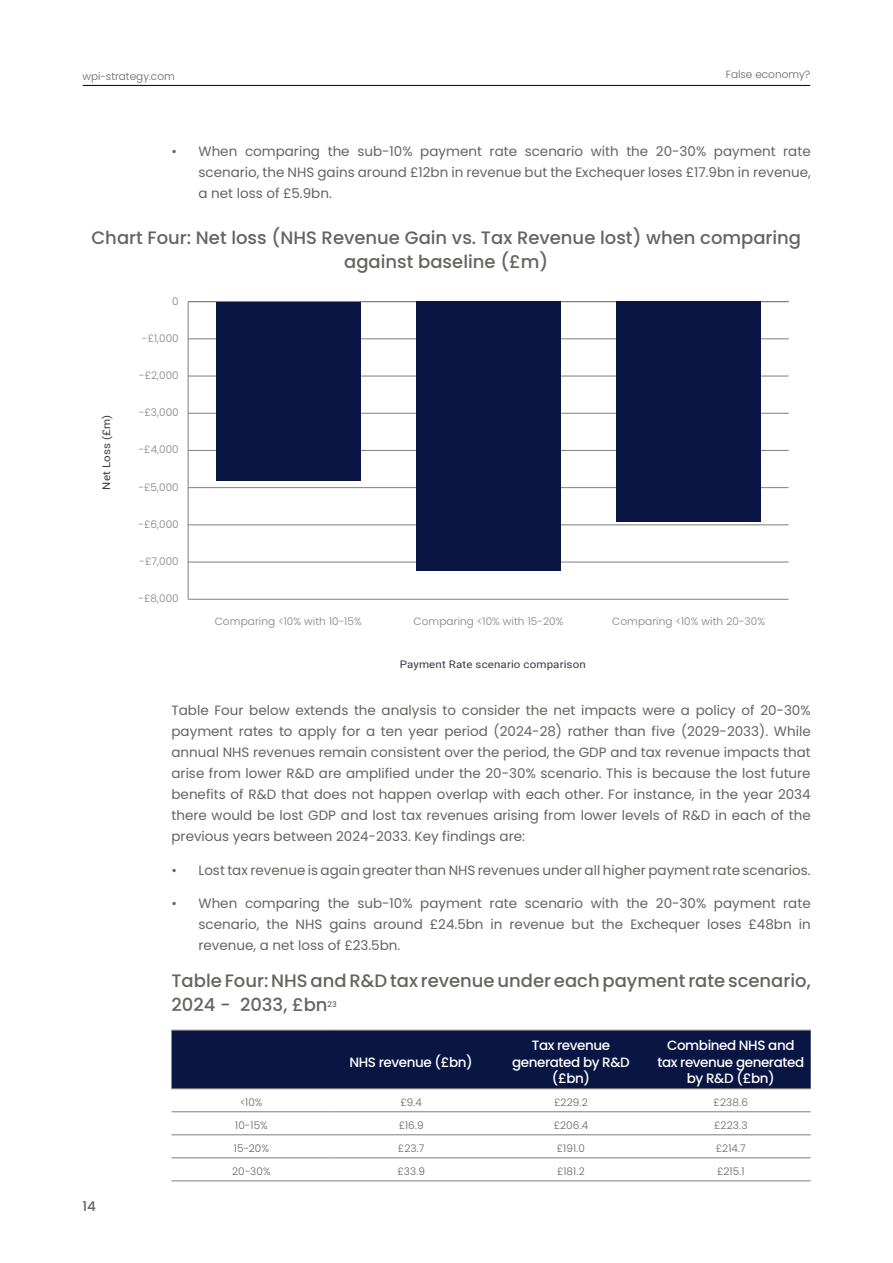
<style>
.page{position:relative;width:893px;height:1263px;background:#fff}
.page>*{position:absolute;margin:0;border:0;box-sizing:border-box;transform-origin:0 0}
._9_Body_Text_Left{font:500 18px/24px "Poppins";color:#676361;text-align:center}
._9_Body_Text_justify{font:500 18px/24px "Poppins";color:#676361}
._9_Body_Text_justify-2{font:13.5px/21px "Poppins";color:#676361;text-align:justify}
._9_Body_Text_justify-3{font:500 13.5px/16.2px "Poppins";letter-spacing:-.03em;color:#fff;text-align:center}
.t1{font:500 13.5px "Poppins";color:#676361}
.t2{font:300 10.5px "Poppins";letter-spacing:.01em;color:#817e7c}
.H6{font:300 10.5px "Poppins";letter-spacing:.005em;color:#676361}
.t3{font:10.5px "Roboto";letter-spacing:.01em;color:#3a394a;scale:1.1 1}
._9_Body_Text_justify-4{font:500 7.8px "Poppins";color:#676361}
</style>
<div class="page">
<hr style="left:83px;top:85px;width:727px;height:1px;background:#091643">
<div style="left:171px;top:1031px;width:640px;height:57px;background:#091643"></div>
<hr style="left:171px;top:1111px;width:160px;height:1px;background:#817e7c">
<hr style="left:331px;top:1111px;width:160px;height:1px;background:#817e7c">
<hr style="left:491px;top:1111px;width:160px;height:1px;background:#817e7c">
<hr style="left:651px;top:1111px;width:160px;height:1px;background:#817e7c">
<hr style="left:171px;top:1134px;width:160px;height:1px;background:#817e7c">
<hr style="left:331px;top:1134px;width:160px;height:1px;background:#817e7c">
<hr style="left:491px;top:1134px;width:160px;height:1px;background:#817e7c">
<hr style="left:651px;top:1134px;width:160px;height:1px;background:#817e7c">
<hr style="left:171px;top:1157px;width:160px;height:1px;background:#817e7c">
<hr style="left:331px;top:1157px;width:160px;height:1px;background:#817e7c">
<hr style="left:491px;top:1157px;width:160px;height:1px;background:#817e7c">
<hr style="left:651px;top:1157px;width:160px;height:1px;background:#817e7c">
<hr style="left:171px;top:1180px;width:160px;height:1px;background:#817e7c">
<hr style="left:331px;top:1180px;width:160px;height:1px;background:#817e7c">
<hr style="left:491px;top:1180px;width:160px;height:1px;background:#817e7c">
<hr style="left:651px;top:1180px;width:160px;height:1px;background:#817e7c">
<hr style="left:171px;top:1030px;width:160px;height:1px;background:#817e7c">
<hr style="left:331px;top:1030px;width:160px;height:1px;background:#817e7c">
<hr style="left:491px;top:1030px;width:160px;height:1px;background:#817e7c">
<hr style="left:651px;top:1030px;width:160px;height:1px;background:#817e7c">
<hr style="left:171px;top:1088px;width:160px;height:1px;background:#817e7c">
<hr style="left:331px;top:1088px;width:160px;height:1px;background:#817e7c">
<hr style="left:491px;top:1088px;width:160px;height:1px;background:#817e7c">
<hr style="left:651px;top:1088px;width:160px;height:1px;background:#817e7c">
<hr style="left:188px;top:302px;width:1px;height:297px;background:#817e7c">
<hr style="left:188px;top:599px;width:601px;height:1px;background:#817e7c">
<hr style="left:188px;top:562px;width:601px;height:1px;background:#817e7c">
<hr style="left:188px;top:525px;width:601px;height:1px;background:#817e7c">
<hr style="left:188px;top:487px;width:601px;height:1px;background:#817e7c">
<hr style="left:188px;top:450px;width:601px;height:1px;background:#817e7c">
<hr style="left:188px;top:413px;width:601px;height:1px;background:#817e7c">
<hr style="left:188px;top:376px;width:601px;height:1px;background:#817e7c">
<hr style="left:188px;top:339px;width:601px;height:1px;background:#817e7c">
<hr style="left:188px;top:301px;width:601px;height:1px;background:#817e7c">
<div style="left:216px;top:302px;width:144px;height:178px;background:#091643"></div>
<div style="left:416px;top:302px;width:144px;height:269px;background:#091643"></div>
<div style="left:616px;top:302px;width:145px;height:220px;background:#091643"></div>
<p class="H6" style="left:82px;top:70px;width:94px">wpi-strategy.com</p>
<p class="H6" style="left:726px;top:68px;width:86px">False economy?</p>
<p class="_9_Body_Text_justify-2" style="left:198px;top:141px;width:614px;text-indent:-27px">• When comparing the sub-10% payment rate scenario with the 20-30% payment rate scenario, the NHS gains around £12bn in revenue but the Exchequer loses £17.9bn in revenue, a net loss of £5.9bn.</p>
<p class="_9_Body_Text_Left" style="left:91px;top:226px;width:711px">Chart Four: Net loss (NHS Revenue Gain vs. Tax Revenue lost) when comparing against baseline (£m)</p>
<p class="t2" style="left:172px;top:295px;width:8px">0</p>
<p class="t2" style="left:142px;top:332px;width:38px">-£1,000</p>
<p class="t3" style="left:99px;top:490px;width:69px;rotate:-90deg">Net Loss (£m)</p>
<p class="t1" style="left:82px;top:1198px;width:15px">14</p>
<p class="t2" style="left:139px;top:369px;width:41px">-£2,000</p>
<p class="t2" style="left:139px;top:406px;width:41px">-£3,000</p>
<p class="t2" style="left:139px;top:444px;width:41px">-£4,000</p>
<p class="t2" style="left:139px;top:481px;width:42px">-£5,000</p>
<p class="t2" style="left:139px;top:518px;width:42px">-£6,000</p>
<p class="t2" style="left:140px;top:555px;width:41px">-£7,000</p>
<p class="t2" style="left:139px;top:592px;width:42px">-£8,000</p>
<p class="t2" style="left:215px;top:615px;width:148px">Comparing &lt;10% with 10-15%</p>
<p class="t2" style="left:413px;top:615px;width:151px">Comparing &lt;10% with 15-20%</p>
<p class="t2" style="left:612px;top:615px;width:154px">Comparing &lt;10% with 20-30%</p>
<p class="t3" style="left:400px;top:657px;width:171px">Payment Rate scenario comparison</p>
<p class="_9_Body_Text_justify-2" style="left:171px;top:699px;width:641px">Table Four below extends the analysis to consider the net impacts were a policy of 20-30% payment rates to apply for a ten year period (2024-28) rather than five (2029-2033). While annual NHS revenues remain consistent over the period, the GDP and tax revenue impacts that arise from lower R&amp;D are amplified under the 20-30% scenario. This is because the lost future benefits of R&amp;D that does not happen overlap with each other. For instance, in the year 2034 there would be lost GDP and lost tax revenues arising from lower levels of R&amp;D in each of the previous years between 2024-2033. Key findings are:</p>
<p class="_9_Body_Text_justify-2" style="left:171px;top:859px;width:641px">• Lost tax revenue is again greater than NHS revenues under all higher payment rate scenarios.</p>
<p class="_9_Body_Text_justify-2" style="left:198px;top:893px;width:614px;text-indent:-27px">• When comparing the sub-10% payment rate scenario with the 20-30% payment rate scenario, the NHS gains around £24.5bn in revenue but the Exchequer loses £48bn in revenue, a net loss of £23.5bn.</p>
<p class="_9_Body_Text_justify" style="left:171px;top:969px;width:641px">Table Four: NHS and R&amp;D tax revenue under each payment rate scenario,<br>2024 - 2033, £bn</p>
<p class="_9_Body_Text_justify-4" style="left:328px;top:999px;width:11px">23</p>
<p class="_9_Body_Text_justify-3" style="left:350px;top:1054px;width:125px">NHS revenue (£bn)</p>
<p class="_9_Body_Text_justify-3" style="left:512px;top:1037px;width:119px">Tax revenue generated by R&amp;D (£bn)</p>
<p class="_9_Body_Text_justify-3" style="left:657px;top:1037px;width:148px">Combined NHS and tax revenue generated by R&amp;D (£bn)</p>
<p class="H6" style="left:240px;top:1096px;width:24px">&lt;10%</p>
<p class="H6" style="left:400px;top:1096px;width:23px">£9.4</p>
<p class="H6" style="left:554px;top:1096px;width:35px">£229.2</p>
<p class="H6" style="left:714px;top:1096px;width:36px">£238.6</p>
<p class="H6" style="left:235px;top:1119px;width:34px">10-15%</p>
<p class="H6" style="left:399px;top:1119px;width:27px">£16.9</p>
<p class="H6" style="left:554px;top:1119px;width:36px">£206.4</p>
<p class="H6" style="left:714px;top:1119px;width:35px">£223.3</p>
<p class="H6" style="left:234px;top:1142px;width:37px">15-20%</p>
<p class="H6" style="left:398px;top:1142px;width:28px">£23.7</p>
<p class="H6" style="left:557px;top:1142px;width:30px">£191.0</p>
<p class="H6" style="left:716px;top:1142px;width:31px">£214.7</p>
<p class="H6" style="left:232px;top:1165px;width:40px">20-30%</p>
<p class="H6" style="left:397px;top:1165px;width:29px">£33.9</p>
<p class="H6" style="left:557px;top:1165px;width:29px">£181.2</p>
<p class="H6" style="left:717px;top:1165px;width:29px">£215.1</p>
</div>
